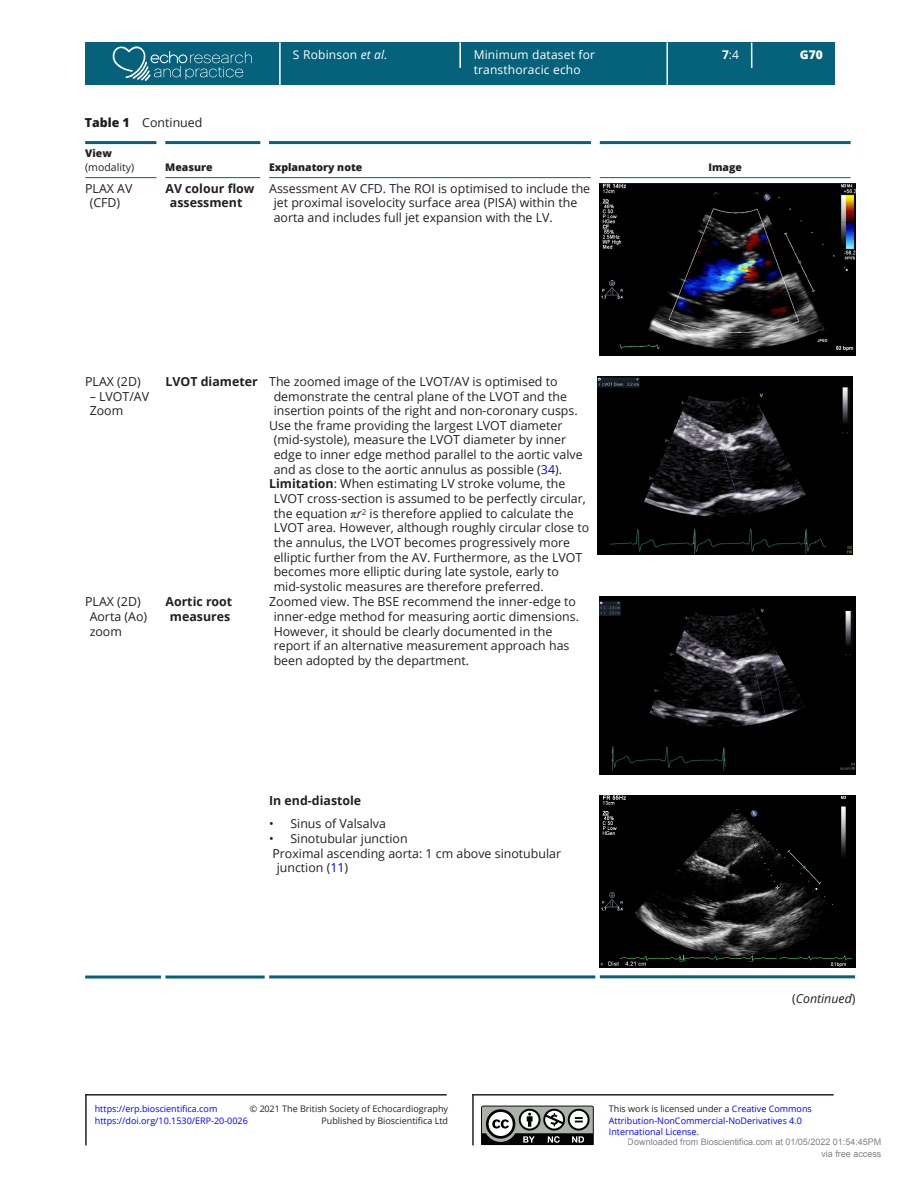
<style>
.page{position:relative;width:919px;height:1187px;background:#fff}
.page>*{position:absolute;margin:0;border:0;box-sizing:border-box;transform-origin:0 0}
.TB{font:12.3px/14.7px "Open Sans";color:#231f20}
.TB-2{font:700 12.3px/14.7px "Open Sans";color:#231f20}
.TB_Bot_Rule_copy_17{font:12.3px/14.7px "Open Sans";color:#231f20}
.TC{font:12.3px "Open Sans";color:#231f20}
.TC-2{font:italic 12.3px "Open Sans";color:#231f20}
.t1{font:12px/14.7px "Open Sans";letter-spacing:.015em;color:#fff}
.t2{font:800 12px "Open Sans";color:#fff}
.TCH{font:800 10.5px "Open Sans";color:#231f20}
.TCH-2{font:10.5px/14.7px "Open Sans";color:#231f20}
.t3{font:9px/11.1px "Open Sans";color:#00f}
.t4{font:9px/11.9px "Open Sans";color:#231f20;text-align:right}
.t5{font:9px/12px "Arial";color:rgb(0 0 0/.5);text-align:right}
.s1{font-weight:800}
.s2{font-style:italic}
.s3{font-weight:700}
.s4{color:#00f}
.s5{font-family:"STIX General"}
.s6{font-style:normal}
.s7{color:#231f20}
</style>
<div class="page">
<div style="left:85px;top:42px;width:749px;height:43px;background:#06617a"></div>
<hr style="left:666px;top:42px;width:2px;height:43px;background:#fff">
<hr style="left:279px;top:42px;width:1px;height:43px;background:#fff">
<hr style="left:459px;top:42px;width:2px;height:26px;background:#fff">
<hr style="left:750px;top:43px;width:2px;height:25px;background:#fff">
<svg style="left:113px;top:46px;width:139px;height:35px"></svg>
<hr style="left:85px;top:141px;width:71px;height:3px;background:#06617a">
<hr style="left:85px;top:177px;width:71px;height:1px;background:#06617a">
<hr style="left:165px;top:141px;width:95px;height:3px;background:#06617a">
<hr style="left:165px;top:177px;width:95px;height:1px;background:#06617a">
<hr style="left:269px;top:141px;width:322px;height:3px;background:#06617a">
<hr style="left:269px;top:177px;width:322px;height:1px;background:#06617a">
<hr style="left:599px;top:141px;width:251px;height:3px;background:#06617a">
<hr style="left:599px;top:177px;width:251px;height:1px;background:#06617a">
<img style="left:599px;top:183px;width:255px;height:173px">
<img style="left:597px;top:376px;width:255px;height:178px">
<img style="left:599px;top:596px;width:256px;height:178px">
<hr style="left:85px;top:975px;width:76px;height:3px;background:#06617a">
<hr style="left:165px;top:975px;width:100px;height:3px;background:#06617a">
<hr style="left:269px;top:975px;width:326px;height:3px;background:#06617a">
<hr style="left:599px;top:975px;width:256px;height:3px;background:#06617a">
<img style="left:599px;top:795px;width:256px;height:172px">
<svg style="left:481px;top:1105px;width:113px;height:40px"></svg>
<hr style="left:85px;top:1093px;width:361px;height:2px;background:#231f20">
<hr style="left:472px;top:1093px;width:361px;height:2px;background:#231f20">
<hr style="left:472px;top:1093px;width:1px;height:52px;background:#231f20">
<hr style="left:85px;top:1093px;width:2px;height:52px;background:#231f20">
<p class="TC" style="left:85px;top:114px;width:119px"><span class="s1">Table 1</span> Continued</p>
<p class="t1" style="left:293px;top:47px;width:96px">S Robinson <span class="s2">et al.</span></p>
<p class="t1" style="left:473px;top:47px;width:123px">Minimum dataset for transthoracic echo</p>
<p class="t1" style="left:722px;top:47px;width:18px"><span class="s3">7</span>:4</p>
<p class="t2" style="left:799px;top:46px;width:24px">G70</p>
<p class="TCH-2" style="left:85px;top:145px;width:50px"><span class="s1">View </span>(modality)</p>
<p class="TCH" style="left:165px;top:159px;width:49px">Measure</p>
<p class="TCH" style="left:269px;top:159px;width:95px">Explanatory note</p>
<p class="TCH" style="left:708px;top:159px;width:35px">Image</p>
<p class="TB" style="left:90px;top:180px;width:44px;text-indent:-4px">PLAX AV (CFD)</p>
<p class="TB-2" style="left:170px;top:181px;width:86px;text-indent:-4px">AV colour flow assessment</p>
<p class="TB" style="left:274px;top:180px;width:318px;text-indent:-4px">Assessment AV CFD. The ROI is optimised to include the jet proximal isovelocity surface area (PISA) within the aorta and includes full jet expansion with the LV.</p>
<p class="TB" style="left:85px;top:374px;width:57px">PLAX (2D)</p>
<p class="TB" style="left:90px;top:388px;width:61px">– LVOT/AV<br>Zoom</p>
<p class="TB-2" style="left:165px;top:374px;width:94px">LVOT diameter</p>
<p class="TB" style="left:274px;top:374px;width:305px;text-indent:-4px">The zoomed image of the LVOT/AV is optimised to demonstrate the central plane of the LVOT and the insertion points of the right and non-coronary cusps.</p>
<p class="TB" style="left:274px;top:417px;width:310px;text-indent:-4px">Use the frame providing the largest LVOT diameter (mid-systole), measure the LVOT diameter by inner edge to inner edge method parallel to the aortic valve and as close to the aortic annulus as possible (<span class="s4">34</span>).</p>
<p class="TB" style="left:274px;top:476px;width:317px;text-indent:-4px"><span class="s3">Limitation</span>: When estimating LV stroke volume, the LVOT cross-section is assumed to be perfectly circular, the equation <span class="s5">π</span><span class="s2">r</span><sup>2</sup> is therefore applied to calculate the LVOT area. However, although roughly circular close to the annulus, the LVOT becomes progressively more elliptic further from the AV. Furthermore, as the LVOT becomes more elliptic during late systole, early to mid-systolic measures are therefore preferred.</p>
<p class="TB" style="left:90px;top:594px;width:59px;text-indent:-4px">PLAX (2D)<br>Aorta (Ao) zoom</p>
<p class="TB-2" style="left:165px;top:594px;width:68px;text-align:center">Aortic root measures</p>
<p class="TB" style="left:274px;top:594px;width:307px;text-indent:-4px">Zoomed view. The BSE recommend the inner-edge to inner-edge method for measuring aortic dimensions.<br>However, it should be clearly documented in the report if an alternative measurement approach has been adopted by the department.</p>
<p class="TB-2" style="left:269px;top:792px;width:94px">In end-diastole</p>
<p class="TB" style="left:269px;top:816px;width:118px">• Sinus of Valsalva</p>
<p class="TB" style="left:269px;top:830px;width:140px">• Sinotubular junction</p>
<p class="TB_Bot_Rule_copy_17" style="left:277px;top:845px;width:286px;text-indent:-4px">Proximal ascending aorta: 1 cm above sinotubular junction (<span class="s4">11</span>)</p>
<p class="t3" style="left:95px;top:1103px;width:124px">https://erp.bioscientifica.com</p>
<p class="t4" style="left:250px;top:1102px;width:199px">© 2021 The British Society of Echocardiography<br>Published by Bioscientifica Ltd</p>
<p class="t3" style="left:95px;top:1114px;width:154px">https://doi.org/10.1530/ERP-20-0026</p>
<p class="TC-2" style="left:792px;top:990px;width:65px"><span class="s6">(</span>Continued<span class="s6">)</span></p>
<p class="t3" style="left:608px;top:1103px;width:204px"><span class="s7">This work is licensed under a</span> Creative Commons<br>Attribution-NonCommercial-NoDerivatives 4.0<br>International License.</p>
<p class="t5" style="left:627px;top:1135px;width:255px">Downloaded from Bioscientifica.com at 01/05/2022 01:54:45PM via free access</p>
</div>
